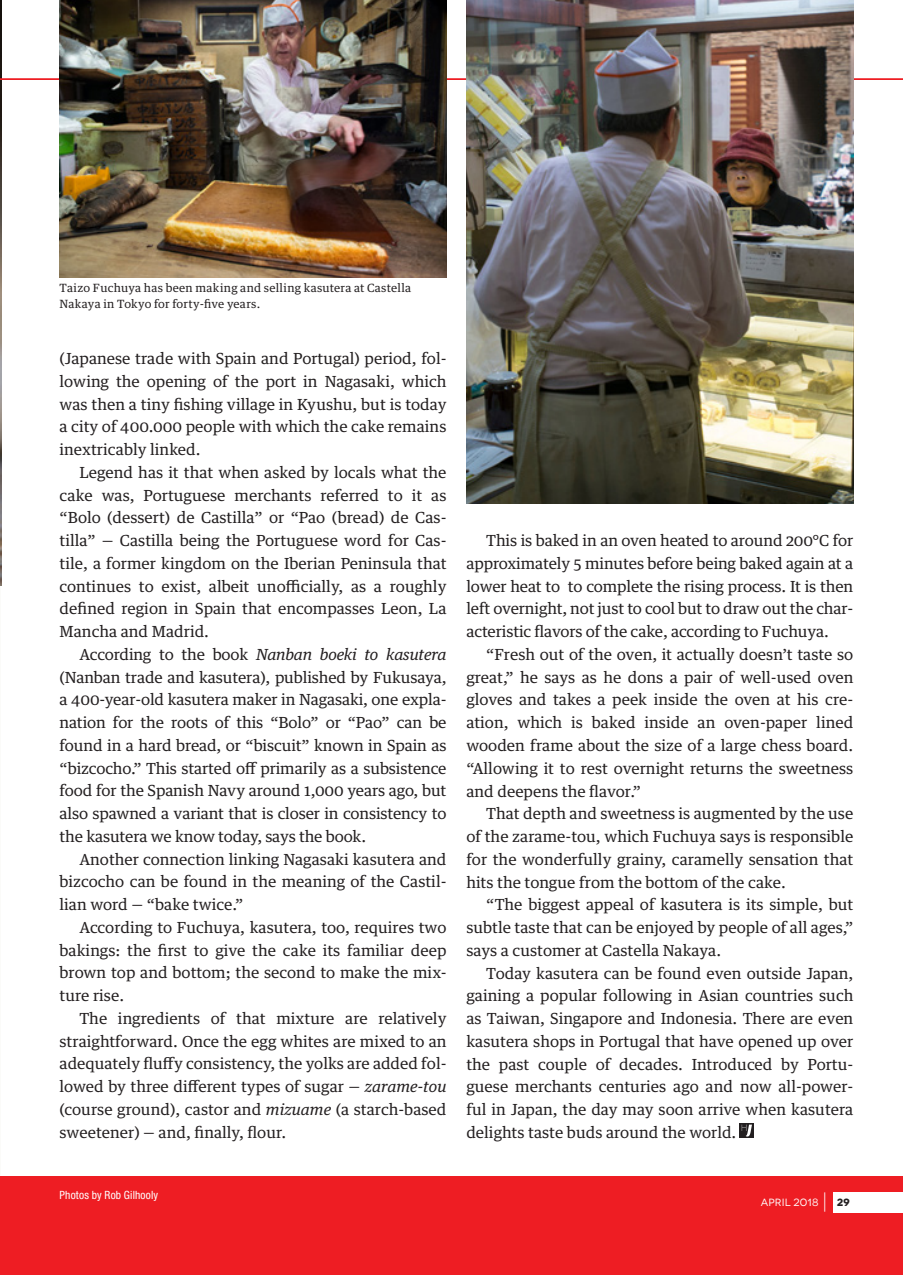
<style>
.page{position:relative;width:903px;height:1275px;background:#fff}
.page>*{position:absolute;margin:0;border:0;box-sizing:border-box;transform-origin:0 0}
.t1{font:15.4px/22.8px "Guardian Text Egyp";color:#231f20;text-align:justify}
.t2{font:11.38px/15.8px "Guardian Text Egyp";letter-spacing:.02em;color:#231f20}
.t3{font:condensed 11.38px "Helvetica Neue LT Pro";letter-spacing:.015em;color:#fff}
.t4{font:10.5px "Novecentowide";letter-spacing:.02em;color:#fff}
.s1{font-style:italic}
.s2{font-weight:300;font-size:22.75px}
.s3{font-weight:700;color:#231f20}
</style>
<div class="page">
<img style="left:0;top:0;width:1px;height:586px">
<svg style="left:740px;top:1123px;width:14px;height:15px"></svg>
<svg style="left:742px;top:1125px;width:10px;height:11px"></svg>
<div style="left:0;top:1176px;width:903px;height:99px;background:#ee1d23"></div>
<div style="left:833px;top:1192px;width:70px;height:20px;background:#fff"></div>
<svg style="left:0;top:57px;width:903px;height:23px"></svg>
<img style="left:466px;top:0;width:387px;height:504px">
<img style="left:60px;top:0;width:386px;height:277px">
<p class="t2" style="left:60px;top:279px;width:353px">Taizo Fuchuya has been making and selling kasutera at Castella<br>Nakaya in Tokyo for forty-five years.</p>
<p class="t1" style="left:60px;top:346px;width:388px">(Japanese trade with Spain and Portugal) period, fol&shy;lowing the opening of the port in Nagasaki, which was then a tiny fishing village in Kyushu, but is today a city of 400.000 people with which the cake remains inextricably linked.</p>
<p class="t1" style="left:60px;top:459px;width:388px;text-indent:20px">Legend has it that when asked by locals what the cake was, Portuguese merchants referred to it as “Bolo (dessert) de Castilla” or “Pao (bread) de Cas&shy;tilla” — Castilla being the Portuguese word for Cas&shy;tile, a former kingdom on the Iberian Peninsula that continues to exist, albeit unofficially, as a roughly defined region in Spain that encompasses Leon, La Mancha and Madrid.</p>
<p class="t1" style="left:60px;top:641px;width:388px;text-indent:20px">According to the book <span class="s1">Nanban boeki to kasutera </span>(Nanban trade and kasutera), published by Fukusaya, a 400-year-old kasutera maker in Nagasaki, one expla&shy;nation for the roots of this “Bolo” or “Pao” can be found in a hard bread, or “biscuit” known in Spain as “bizcocho.” This started off primarily as a subsistence food for the Spanish Navy around 1,000 years ago, but also spawned a variant that is closer in consistency to the kasutera we know today, says the book.</p>
<p class="t1" style="left:60px;top:846px;width:388px;text-indent:20px">Another connection linking Nagasaki kasutera and bizcocho can be found in the meaning of the Castil&shy;lian word — “bake twice.”</p>
<p class="t1" style="left:60px;top:914px;width:388px;text-indent:20px">According to Fuchuya, kasutera, too, requires two bakings: the first to give the cake its familiar deep brown top and bottom; the second to make the mix&shy;ture rise.</p>
<p class="t1" style="left:60px;top:1005px;width:388px;text-indent:20px">The ingredients of that mixture are relatively straightforward. Once the egg whites are mixed to an adequately fluffy consistency, the yolks are added fol&shy;lowed by three different types of sugar — <span class="s1">zarame-tou </span>(course ground), castor and <span class="s1">mizuame</span> (a starch-based sweetener) — and, finally, flour.</p>
<p class="t3" style="left:60px;top:1188px;width:100px">Photos by Rob Gilhooly</p>
<p class="t1" style="left:466px;top:528px;width:388px;text-indent:20px">This is baked in an oven heated to around 200°C for approximately 5 minutes before being baked again at a lower heat to to complete the rising process. It is then left overnight, not just to cool but to draw out the char&shy;acteristic flavors of the cake, according to Fuchuya.</p>
<p class="t1" style="left:466px;top:641px;width:388px;text-indent:20px">“Fresh out of the oven, it actually doesn’t taste so great,” he says as he dons a pair of well-used oven gloves and takes a peek inside the oven at his cre&shy;ation, which is baked inside an oven-paper lined wooden frame about the size of a large chess board. “Allowing it to rest overnight returns the sweetness and deepens the flavor.”</p>
<p class="t1" style="left:466px;top:801px;width:388px;text-indent:20px">That depth and sweetness is augmented by the use of the zarame-tou, which Fuchuya says is responsible for the wonderfully grainy, caramelly sensation that hits the tongue from the bottom of the cake.</p>
<p class="t1" style="left:466px;top:892px;width:388px;text-indent:20px">“The biggest appeal of kasutera is its simple, but subtle taste that can be enjoyed by people of all ages,” says a customer at Castella Nakaya.</p>
<p class="t1" style="left:466px;top:960px;width:388px;text-indent:20px">Today kasutera can be found even outside Japan, gaining a popular following in Asian countries such as Taiwan, Singapore and Indonesia. There are even kasutera shops in Portugal that have opened up over the past couple of decades. Introduced by Portu&shy;guese merchants centuries ago and now all-power&shy;ful in Japan, the day may soon arrive when kasutera delights taste buds around the world.</p>
<p class="t4" style="left:761px;top:1196px;width:91px">aPRIL 2018 <span class="s2">|</span> <span class="s3">29</span></p>
</div>
